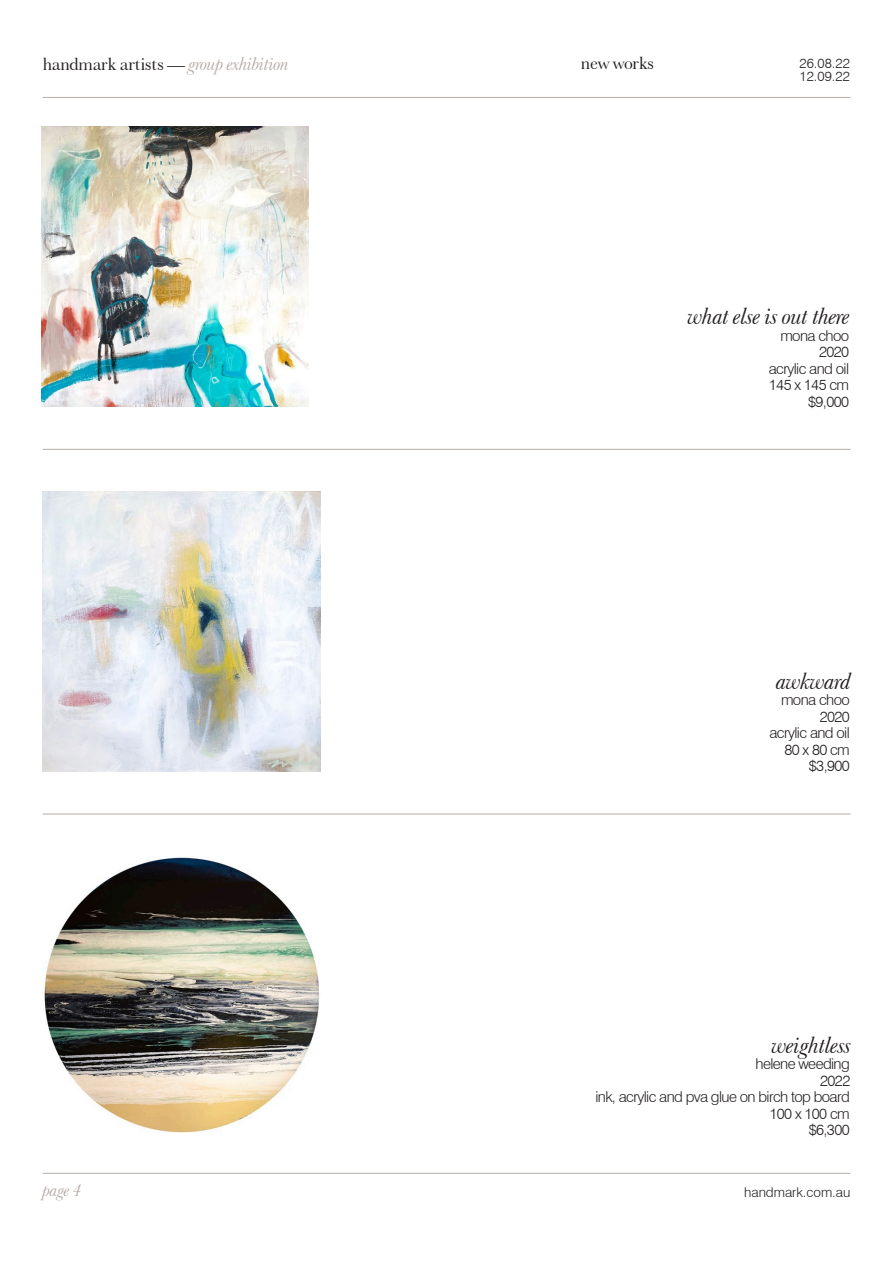
<style>
.page{position:relative;width:893px;height:1263px;background:#fff}
.page>*{position:absolute;margin:0;border:0;box-sizing:border-box;transform-origin:0 0}
.t1{font:italic 24px "Baskerville No 2 BT";letter-spacing:-.04em;color:#231f20}
.t2{font:18px "Baskerville No 2 BT";letter-spacing:-.04em;color:#231f20}
.t3{font:italic 18px "Baskerville No 2 BT";color:#b6aca7}
.PARAGRAPH{font:300 15px/16.5px "Swiss 721 BT";letter-spacing:-.04em;color:#231f20;text-align:right}
.t4{font:300 13.5px/13.5px "Swiss 721 BT";color:#231f20}
.s1{font-style:italic;font-size:18.75px;color:#b6aca7}
</style>
<div class="page">
<hr style="left:43px;top:97px;width:807px;height:1px;background:#b6aca7">
<hr style="left:43px;top:1173px;width:807px;height:1px;background:#b6aca7">
<hr style="left:43px;top:449px;width:807px;height:1px;background:#b6aca7">
<hr style="left:43px;top:814px;width:807px;height:1px;background:#b6aca7">
<img style="left:43px;top:492px;width:278px;height:279px">
<img style="left:42px;top:127px;width:267px;height:279px">
<img style="left:44px;top:857px;width:275px;height:276px">
<p class="t2" style="left:43px;top:52px;width:248px">handmark artists — <span class="s1">group exhibition</span></p>
<p class="t2" style="left:580px;top:52px;width:75px">new works</p>
<p class="t4" style="left:800px;top:56px;width:52px">26.08.22<br>12.09.22</p>
<p class="t1" style="left:688px;top:302px;width:164px">what else is out there</p>
<p class="PARAGRAPH" style="left:780px;top:327px;width:70px">mona choo</p>
<p class="PARAGRAPH" style="left:769px;top:344px;width:82px">2020<br>acrylic and oil<br>145 x 145 cm $9,000</p>
<p class="t1" style="left:776px;top:666px;width:77px">awkward</p>
<p class="PARAGRAPH" style="left:781px;top:691px;width:70px">mona choo</p>
<p class="PARAGRAPH" style="left:769px;top:708px;width:82px">2020<br>acrylic and oil<br>80 x 80 cm $3,900</p>
<p class="t1" style="left:772px;top:1030px;width:82px">weightless</p>
<p class="PARAGRAPH" style="left:756px;top:1056px;width:96px">helene weeding</p>
<p class="PARAGRAPH" style="left:595px;top:1072px;width:256px">2022<br>ink, acrylic and pva glue on birch top board<br>100 x 100 cm<br>$6,300</p>
<p class="t3" style="left:43px;top:1179px;width:41px">page 4</p>
<p class="t4" style="left:744px;top:1185px;width:108px">handmark.com.au</p>
</div>
